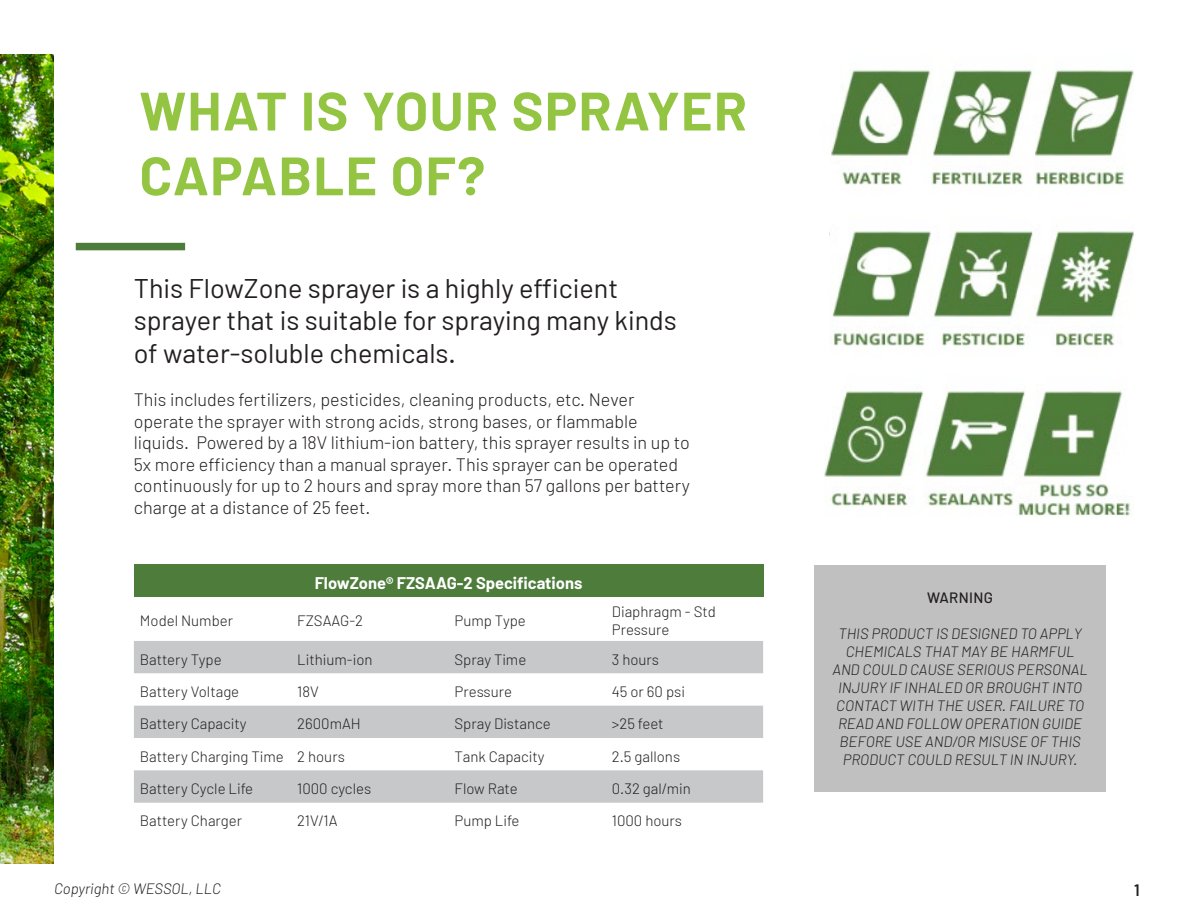
<style>
.page{position:relative;width:1188px;height:918px;background:#fff}
.page>*{position:absolute;margin:0;border:0;box-sizing:border-box;transform-origin:0 0}
.t1{font:700 54px/64.8px "Barlow";letter-spacing:.025em;color:#93c542}
.t2{font:27px/32.4px "Barlow";color:#231f20}
.t3{font:300 18px/21.6px "Barlow";color:#231f20}
.t4{font:700 16.5px "Barlow";color:#fff}
.t5{font:600 16.5px "Barlow";color:#231f20}
.t6{font:300 15px/18px "Barlow";color:#231f20}
.t7{font:italic 300 15px/18px "Barlow";color:#231f20;text-align:center}
.t8{font:500 15px "Barlow";letter-spacing:.025em;color:#231f20}
</style>
<div class="page">
<div style="left:814px;top:566px;width:292px;height:226px;background:#c0c0c0"></div>
<img style="left:0;top:54px;width:54px;height:810px">
<div style="left:76px;top:243px;width:109px;height:7px;background:#4d7c3b"></div>
<img style="left:830px;top:69px;width:304px;height:117px">
<img style="left:831px;top:231px;width:303px;height:116px">
<img style="left:825px;top:390px;width:306px;height:126px">
<div style="left:134px;top:564px;width:629px;height:33px;background:#4d7c3b"></div>
<svg style="left:134px;top:641px;width:629px;height:162px;fill:#c7c8ca"></svg>
<p class="t1" style="left:140px;top:78px;width:609px">WHAT IS YOUR SPRAYER<br>CAPABLE OF?</p>
<p class="t2" style="left:134px;top:271px;width:545px">This FlowZone sprayer is a highly efficient sprayer that is suitable for spraying many kinds of water-soluble chemicals.</p>
<p class="t3" style="left:134px;top:388px;width:558px">This includes fertilizers, pesticides, cleaning products, etc. Never operate the sprayer with strong acids, strong bases, or flammable liquids. Powered by a 18V lithium-ion battery, this sprayer results in up to 5x more efficiency than a manual sprayer. This sprayer can be operated continuously for up to 2 hours and spray more than 57 gallons per battery charge at a distance of 25 feet.</p>
<p class="t4" style="left:315px;top:573px;width:269px">FlowZone® FZSAAG-2 Specifications</p>
<p class="t6" style="left:140px;top:611px;width:95px">Model Number</p>
<p class="t6" style="left:297px;top:611px;width:67px">FZSAAG-2</p>
<p class="t6" style="left:455px;top:611px;width:73px">Pump Type</p>
<p class="t6" style="left:612px;top:602px;width:106px">Diaphragm - Std<br>Pressure</p>
<p class="t6" style="left:140px;top:650px;width:83px">Battery Type</p>
<p class="t6" style="left:297px;top:650px;width:77px">Lithium-ion</p>
<p class="t6" style="left:455px;top:650px;width:73px">Spray Time</p>
<p class="t6" style="left:612px;top:650px;width:49px">3 hours</p>
<p class="t6" style="left:140px;top:682px;width:101px">Battery Voltage</p>
<p class="t6" style="left:297px;top:682px;width:23px">18V</p>
<p class="t6" style="left:455px;top:682px;width:59px">Pressure</p>
<p class="t6" style="left:612px;top:682px;width:75px">45 or 60 psi</p>
<p class="t6" style="left:140px;top:715px;width:108px">Battery Capacity</p>
<p class="t6" style="left:297px;top:715px;width:65px">2600mAH</p>
<p class="t6" style="left:455px;top:715px;width:98px">Spray Distance</p>
<p class="t6" style="left:612px;top:715px;width:53px">&gt;25 feet</p>
<p class="t6" style="left:140px;top:747px;width:145px">Battery Charging Time</p>
<p class="t6" style="left:297px;top:747px;width:49px">2 hours</p>
<p class="t6" style="left:455px;top:747px;width:92px">Tank Capacity</p>
<p class="t6" style="left:612px;top:747px;width:70px">2.5 gallons</p>
<p class="t6" style="left:140px;top:779px;width:115px">Battery Cycle Life</p>
<p class="t6" style="left:297px;top:779px;width:76px">1000 cycles</p>
<p class="t6" style="left:455px;top:779px;width:65px">Flow Rate</p>
<p class="t6" style="left:612px;top:779px;width:81px">0.32 gal/min</p>
<p class="t6" style="left:140px;top:812px;width:104px">Battery Charger</p>
<p class="t6" style="left:297px;top:812px;width:42px">21V/1A</p>
<p class="t6" style="left:455px;top:812px;width:67px">Pump Life</p>
<p class="t6" style="left:612px;top:812px;width:72px">1000 hours</p>
<p class="t8" style="left:927px;top:588px;width:67px">WARNING</p>
<p class="t7" style="left:838px;top:624px;width:245px">THIS PRODUCT IS DESIGNED TO APPLY<br>CHEMICALS THAT MAY BE HARMFUL</p>
<p class="t7" style="left:832px;top:660px;width:257px">AND COULD CAUSE SERIOUS PERSONAL<br>INJURY IF INHALED OR BROUGHT INTO<br>CONTACT WITH THE USER. FAILURE TO<br>READ AND FOLLOW OPERATION GUIDE<br>BEFORE USE AND/OR MISUSE OF THIS<br>PRODUCT COULD RESULT IN INJURY.</p>
<p class="t7" style="left:54px;top:879px;width:168px">Copyright © WESSOL, LLC</p>
<p class="t5" style="left:1134px;top:879px;width:7px">1</p>
</div>
